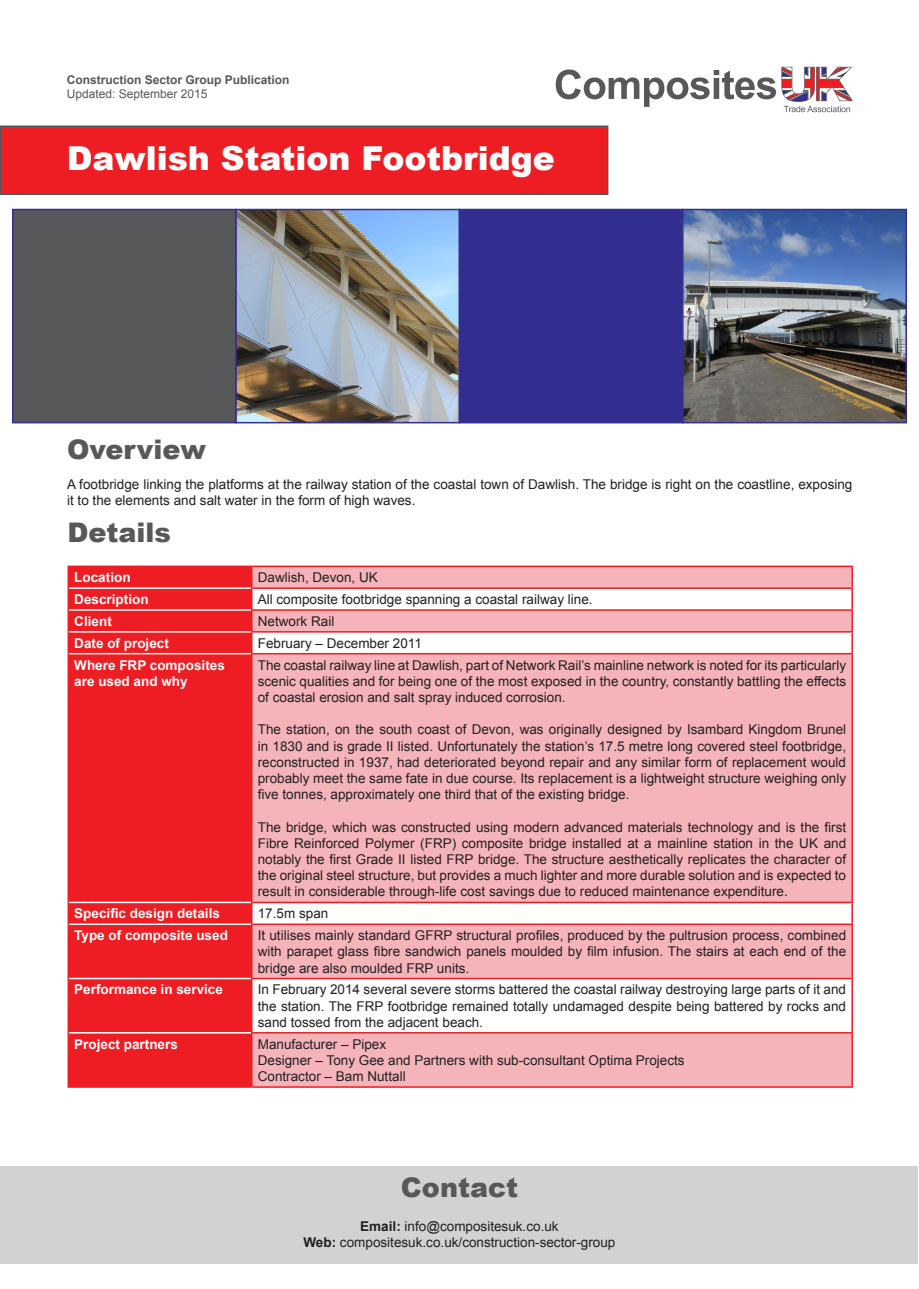
<style>
.page{position:relative;width:919px;height:1289px;background:#fff}
.page>*{position:absolute;margin:0;border:0;box-sizing:border-box;transform-origin:0 0}
.t1{font:900 33px "Arial";color:#fff}
.t2{font:900 27px "Arial";color:#57585a}
.t3{font:13.5px/16.2px "Arial";color:#231f20;text-align:justify}
.t4{font:700 13.5px/16.2px "Arial";color:#fff}
.t5{font:700 12px "Arial";color:#57585a}
.t6{font:12px "Arial";color:#57585a}
.s1{font-weight:700}
</style>
<div class="page">
<svg style="left:555px;top:67px;width:297px;height:45px"></svg>
<div style="left:1px;top:126px;width:606px;height:68px;background:#ee1d23"></div>
<div style="left:0;top:125px;width:608px;height:70px;border:2px solid #57585a"></div>
<div style="left:12px;top:209px;width:225px;height:214px;background:#57585a;border:2px solid #322e8f"></div>
<img style="left:238px;top:212px;width:219px;height:208px">
<div style="left:235px;top:209px;width:225px;height:214px;border:2px solid #322e8f"></div>
<div style="left:458px;top:209px;width:225px;height:214px;background:#322e8f"></div>
<img style="left:685px;top:212px;width:218px;height:208px">
<div style="left:682px;top:209px;width:224px;height:214px;border:2px solid #322e8f"></div>
<div style="left:69px;top:567px;width:182px;height:519px;background:#ee1d23"></div>
<div style="left:252px;top:566px;width:600px;height:22px;background:#f5b4b9"></div>
<svg style="left:252px;top:610px;width:599px;height:476px;fill:#f5b4b9"></svg>
<hr style="left:69px;top:587px;width:182px;height:2px;background:#fff">
<hr style="left:69px;top:609px;width:182px;height:1px;background:#fff">
<hr style="left:69px;top:631px;width:182px;height:1px;background:#fff">
<hr style="left:69px;top:653px;width:182px;height:1px;background:#fff">
<hr style="left:69px;top:901px;width:182px;height:2px;background:#fff">
<hr style="left:69px;top:923px;width:182px;height:2px;background:#fff">
<hr style="left:69px;top:977px;width:182px;height:2px;background:#fff">
<hr style="left:69px;top:1032px;width:182px;height:1px;background:#fff">
<hr style="left:251px;top:609px;width:601px;height:1px;background:#ee1d23">
<hr style="left:251px;top:631px;width:601px;height:1px;background:#ee1d23">
<hr style="left:251px;top:653px;width:601px;height:1px;background:#ee1d23">
<hr style="left:851px;top:654px;width:1px;height:247px;background:#ee1d23">
<hr style="left:251px;top:901px;width:601px;height:2px;background:#ee1d23">
<svg style="left:851px;top:903px;width:1px;height:20px"></svg>
<hr style="left:251px;top:923px;width:601px;height:2px;background:#ee1d23">
<hr style="left:851px;top:925px;width:1px;height:52px;background:#ee1d23">
<hr style="left:251px;top:977px;width:601px;height:2px;background:#ee1d23">
<hr style="left:851px;top:979px;width:1px;height:53px;background:#ee1d23">
<hr style="left:251px;top:1032px;width:601px;height:1px;background:#ee1d23">
<hr style="left:851px;top:1033px;width:1px;height:53px;background:#ee1d23">
<hr style="left:252px;top:1086px;width:600px;height:1px;background:#ee1d23">
<hr style="left:68px;top:565px;width:184px;height:2px;background:#ee1d23">
<svg style="left:68px;top:567px;width:1px;height:86px"></svg>
<hr style="left:68px;top:653px;width:1px;height:249px;background:#ee1d23">
<hr style="left:251px;top:654px;width:1px;height:247px;background:#ee1d23">
<svg style="left:68px;top:902px;width:1px;height:22px"></svg>
<svg style="left:251px;top:903px;width:1px;height:20px"></svg>
<hr style="left:68px;top:924px;width:1px;height:54px;background:#ee1d23">
<hr style="left:251px;top:925px;width:1px;height:52px;background:#ee1d23">
<hr style="left:68px;top:978px;width:1px;height:54px;background:#ee1d23">
<hr style="left:251px;top:979px;width:1px;height:53px;background:#ee1d23">
<hr style="left:68px;top:1032px;width:1px;height:54px;background:#ee1d23">
<hr style="left:251px;top:1033px;width:1px;height:53px;background:#ee1d23">
<hr style="left:68px;top:1086px;width:184px;height:1px;background:#ee1d23">
<hr style="left:252px;top:565px;width:600px;height:2px;background:#ee1d23">
<svg style="left:251px;top:567px;width:1px;height:86px"></svg>
<svg style="left:851px;top:567px;width:1px;height:86px"></svg>
<hr style="left:251px;top:587px;width:601px;height:2px;background:#ee1d23">
<div style="left:1px;top:1166px;width:917px;height:97px;background:#d1d2d4"></div>
<p class="t5" style="left:67px;top:71px;width:224px">Construction Sector Group Publication</p>
<p class="t6" style="left:67px;top:86px;width:142px">Updated: September 2015</p>
<p class="t1" style="left:67px;top:134px;width:489px">Dawlish Station Footbridge</p>
<p class="t2" style="left:67px;top:430px;width:140px">Overview</p>
<p class="t3" style="left:67px;top:476px;width:786px">A footbridge linking the platforms at the railway station of the coastal town of Dawlish. The bridge is right on the coastline, exposing it to the elements and salt water in the form of high waves.</p>
<p class="t2" style="left:68px;top:512px;width:105px">Details</p>
<p class="t4" style="left:74px;top:569px;width:58px">Location</p>
<p class="t3" style="left:258px;top:569px;width:122px">Dawlish, Devon, UK</p>
<p class="t4" style="left:74px;top:591px;width:76px">Description</p>
<p class="t3" style="left:258px;top:591px;width:336px">All composite footbridge spanning a coastal railway line.</p>
<p class="t4" style="left:74px;top:613px;width:39px">Client</p>
<p class="t3" style="left:258px;top:613px;width:78px">Network Rail</p>
<p class="t4" style="left:74px;top:635px;width:96px">Date of project</p>
<p class="t3" style="left:258px;top:634px;width:166px">February – December 2011</p>
<p class="t4" style="left:74px;top:657px;width:152px">Where FRP composites are used and why</p>
<p class="t3" style="left:258px;top:656px;width:590px">The coastal railway line at Dawlish, part of Network Rail’s mainline network is noted for its particularly scenic qualities and for being one of the most exposed in the country, constantly battling the effects of coastal erosion and salt spray induced corrosion.</p>
<p class="t3" style="left:258px;top:721px;width:590px">The station, on the south coast of Devon, was originally designed by Isambard Kingdom Brunel in 1830 and is grade II listed. Unfortunately the station’s 17.5 metre long covered steel footbridge, reconstructed in 1937, had deteriorated beyond repair and any similar form of replacement would probably meet the same fate in due course. Its replacement is a lightweight structure weighing only five tonnes, approximately one third that of the existing bridge.</p>
<p class="t3" style="left:258px;top:818px;width:590px">The bridge, which was constructed using modern advanced materials technology and is the first Fibre Reinforced Polymer (FRP) composite bridge installed at a mainline station in the UK and notably the first Grade II listed FRP bridge. The structure aesthetically replicates the character of the original steel structure, but provides a much lighter and more durable solution and is expected to result in considerable through-life cost savings due to reduced maintenance expenditure.</p>
<p class="t4" style="left:74px;top:905px;width:147px">Specific design details</p>
<p class="t3" style="left:258px;top:905px;width:72px">17.5m span</p>
<p class="t4" style="left:74px;top:927px;width:155px">Type of composite used</p>
<p class="t3" style="left:258px;top:927px;width:590px">It utilises mainly standard GFRP structural profiles, produced by the pultrusion process, combined with parapet glass fibre sandwich panels moulded by film infusion. The stairs at each end of the bridge are also moulded FRP units.</p>
<p class="t4" style="left:74px;top:981px;width:150px">Performance in service</p>
<p class="t3" style="left:258px;top:981px;width:590px">In February 2014 several severe storms battered the coastal railway destroying large parts of it and the station. The FRP footbridge remained totally undamaged despite being battered by rocks and sand tossed from the adjacent beach.</p>
<p class="t4" style="left:74px;top:1035px;width:105px">Project partners</p>
<p class="t3" style="left:258px;top:1035px;width:130px">Manufacturer – Pipex</p>
<p class="t3" style="left:258px;top:1051px;width:428px">Designer – Tony Gee and Partners with sub-consultant Optima Projects</p>
<p class="t3" style="left:258px;top:1068px;width:149px">Contractor – Bam Nuttall</p>
<p class="t2" style="left:401px;top:1167px;width:119px">Contact</p>
<p class="t3" style="left:360px;top:1217px;width:200px"><span class="s1">Email:</span> info@compositesuk.co.uk</p>
<p class="t3" style="left:303px;top:1234px;width:313px"><span class="s1">Web:</span> compositesuk.co.uk/construction-sector-group</p>
</div>
